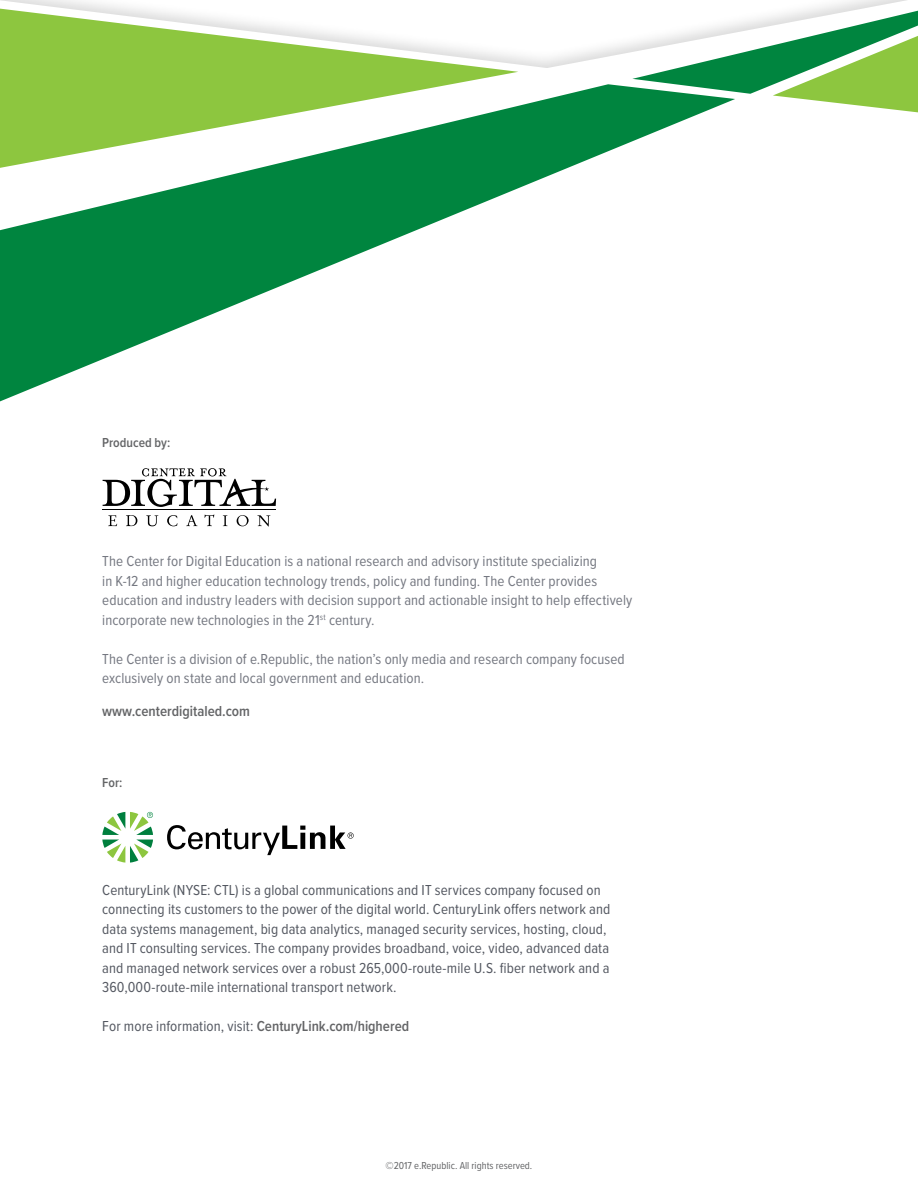
<style>
.page{position:relative;width:918px;height:1188px;background:#fff}
.page>*{position:absolute;margin:0;border:0;box-sizing:border-box;transform-origin:0 0}
.t1{font:15px/19.5px "Proxima Nova Cond";letter-spacing:.005em;color:#545861}
.t2{font:15px/19.5px "Proxima Nova Cond";letter-spacing:.005em;color:#757881}
.t3{font:600 15px "Proxima Nova Cond";color:#636466}
.t4{font:600 13.5px "Proxima Nova Cond";color:#636466}
.t5{font:10.5px "Proxima Nova Cond";color:#636466}
.s1{font-weight:600;color:#636466}
</style>
<div class="page">
<svg style="left:0;top:84px;width:704px;height:317px"></svg>
<svg style="left:0;top:70px;width:518px;height:98px;fill:#8dc63f"></svg>
<svg style="left:632px;top:70px;width:286px;height:42px"></svg>
<div style="left:0;top:0;width:918px;height:70px;background:#000;opacity:.15"></div>
<svg style="left:102px;top:812px;width:51px;height:51px"></svg>
<svg style="left:167px;top:825px;width:187px;height:30px"></svg>
<hr style="left:103px;top:509px;width:173px;height:1px;background:#000">
<svg style="left:103px;top:468px;width:173px;height:39px"></svg>
<svg style="left:108px;top:515px;width:9px;height:11px"></svg>
<svg style="left:126px;top:515px;width:11px;height:11px"></svg>
<svg style="left:146px;top:515px;width:12px;height:11px"></svg>
<svg style="left:167px;top:515px;width:11px;height:11px"></svg>
<svg style="left:186px;top:515px;width:11px;height:11px"></svg>
<svg style="left:205px;top:515px;width:9px;height:11px"></svg>
<svg style="left:223px;top:515px;width:4px;height:11px"></svg>
<svg style="left:237px;top:515px;width:12px;height:11px"></svg>
<svg style="left:257px;top:515px;width:13px;height:12px"></svg>
<p class="t4" style="left:102px;top:432px;width:70px">Produced by:</p>
<p class="t2" style="left:102px;top:551px;width:532px">The Center for Digital Education is a national research and advisory institute specializing<br>in K-12 and higher education technology trends, policy and funding. The Center provides education and industry leaders with decision support and actionable insight to help effectively incorporate new technologies in the 21<sup>st</sup> century.</p>
<p class="t2" style="left:102px;top:649px;width:524px">The Center is a division of e.Republic, the nation’s only media and research company focused exclusively on state and local government and education.</p>
<p class="t3" style="left:102px;top:700px;width:149px">www.centerdigitaled.com</p>
<p class="t4" style="left:102px;top:772px;width:22px">For:</p>
<p class="t1" style="left:102px;top:879px;width:510px">CenturyLink (NYSE: CTL) is a global communications and IT services company focused on connecting its customers to the power of the digital world. CenturyLink offers network and data systems management, big data analytics, managed security services, hosting, cloud, and IT consulting services. The company provides broadband, voice, video, advanced data and managed network services over a robust 265,000-route-mile U.S. fiber network and a 360,000-route-mile international transport network.</p>
<p class="t1" style="left:102px;top:1016px;width:308px">For more information, visit: <span class="s1">CenturyLink.com/highered</span></p>
<p class="t5" style="left:386px;top:1158px;width:148px">©2017 e.Republic. All rights reserved.</p>
</div>
